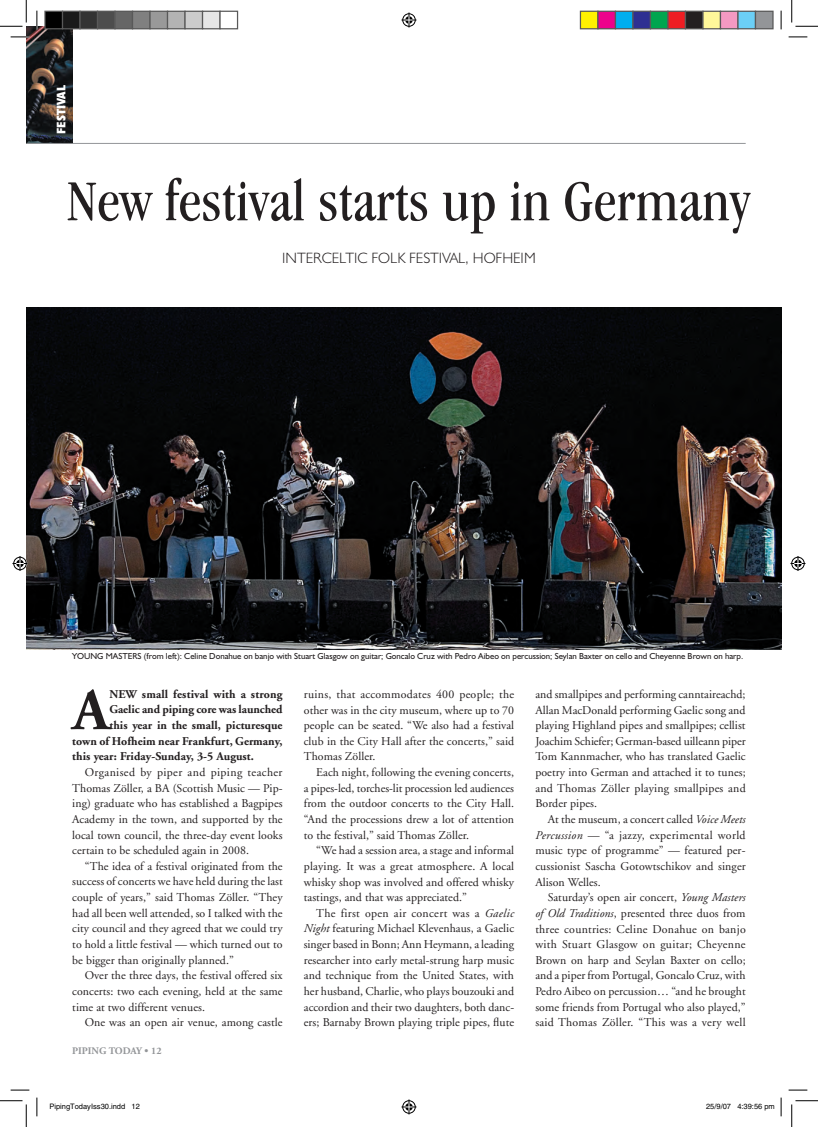
<style>
.page{position:relative;width:818px;height:1127px;background:#fff}
.page>*{position:absolute;margin:0;border:0;box-sizing:border-box;transform-origin:0 0}
.t1{font:condensed 60px "Garamond IT Cby BT";color:#231f20}
.t2{font:700 59px "Adobe Garamond";color:#231f20}
.t3{font:300 15px "Humanist 521 BT";color:#231f20}
.t4{font:700 condensed 12.5px "Humanist 521 BT Xtra";color:#fff}
.t5{font:11.88px/15.6px "Adobe Garamond";letter-spacing:.005em;color:#231f20;text-align:justify}
.t6{font:700 11.88px "Adobe Garamond";letter-spacing:.005em;color:#231f20}
.t7{font:700 10px "Adobe Garamond";color:#939598}
.t8{font:8.75px "Humanist 521 BT";color:#231f20}
.t9{font:7.5px "Helvetica";color:#000}
.s1{font-style:italic}
</style>
<div class="page">
<img style="left:26px;top:307px;width:755px;height:342px">
<img style="left:26px;top:26px;width:46px;height:117px">
<hr style="left:26px;top:143px;width:720px;height:1px;background:#939598">
<svg style="left:11px;top:36px;width:18px;height:2px"></svg>
<svg style="left:788px;top:36px;width:19px;height:2px"></svg>
<svg style="left:11px;top:1089px;width:18px;height:1px"></svg>
<svg style="left:788px;top:1089px;width:19px;height:1px"></svg>
<svg style="left:36px;top:11px;width:2px;height:18px"></svg>
<svg style="left:36px;top:1097px;width:2px;height:18px"></svg>
<svg style="left:780px;top:11px;width:2px;height:18px"></svg>
<svg style="left:0;top:0;width:27px;height:27px"></svg>
<svg style="left:0;top:1100px;width:27px;height:26px"></svg>
<svg style="left:791px;top:0;width:27px;height:27px"></svg>
<svg style="left:791px;top:1100px;width:27px;height:26px"></svg>
<svg style="left:401px;top:13px;width:15px;height:15px"></svg>
<svg style="left:401px;top:1099px;width:15px;height:15px"></svg>
<svg style="left:13px;top:556px;width:15px;height:15px"></svg>
<svg style="left:790px;top:556px;width:15px;height:15px"></svg>
<div style="left:45px;top:11px;width:18px;height:18px;background:#000"></div>
<div style="left:44px;top:11px;width:19px;height:18px;border:1px solid #595959"></div>
<div style="left:63px;top:11px;width:17px;height:18px;background:#1a1a1a"></div>
<div style="left:62px;top:11px;width:19px;height:18px;border:1px solid #595959"></div>
<div style="left:80px;top:11px;width:18px;height:18px;background:#333"></div>
<div style="left:79px;top:11px;width:19px;height:18px;border:1px solid #595959"></div>
<div style="left:98px;top:11px;width:17px;height:18px;background:#4d4d4d"></div>
<div style="left:97px;top:11px;width:19px;height:18px;border:1px solid #595959"></div>
<div style="left:115px;top:11px;width:18px;height:18px;background:#666"></div>
<div style="left:114px;top:11px;width:19px;height:18px;border:1px solid #595959"></div>
<div style="left:133px;top:11px;width:17px;height:18px;background:#808080"></div>
<div style="left:132px;top:11px;width:19px;height:18px;border:1px solid #595959"></div>
<div style="left:150px;top:11px;width:18px;height:18px;background:#999"></div>
<div style="left:149px;top:11px;width:19px;height:18px;border:1px solid #595959"></div>
<div style="left:168px;top:11px;width:17px;height:18px;background:#b3b3b3"></div>
<div style="left:167px;top:11px;width:19px;height:18px;border:1px solid #595959"></div>
<div style="left:185px;top:11px;width:18px;height:18px;background:#ccc"></div>
<div style="left:184px;top:11px;width:19px;height:18px;border:1px solid #595959"></div>
<div style="left:203px;top:11px;width:17px;height:18px;background:#e6e6e6"></div>
<div style="left:202px;top:11px;width:19px;height:18px;border:1px solid #595959"></div>
<div style="left:219px;top:11px;width:19px;height:18px;border:1px solid #595959"></div>
<div style="left:580px;top:11px;width:18px;height:18px;background:#fff101"></div>
<div style="left:580px;top:11px;width:18px;height:18px;border:1px solid #595959"></div>
<div style="left:598px;top:11px;width:17px;height:18px;background:#ed028c"></div>
<div style="left:597px;top:11px;width:19px;height:18px;border:1px solid #595959"></div>
<div style="left:615px;top:11px;width:18px;height:18px;background:#00aeef"></div>
<div style="left:615px;top:11px;width:18px;height:18px;border:1px solid #595959"></div>
<div style="left:633px;top:11px;width:17px;height:18px;background:#2e3092"></div>
<div style="left:632px;top:11px;width:19px;height:18px;border:1px solid #595959"></div>
<div style="left:650px;top:11px;width:18px;height:18px;background:#00a54f"></div>
<div style="left:650px;top:11px;width:18px;height:18px;border:1px solid #595959"></div>
<div style="left:668px;top:11px;width:17px;height:18px;background:#ee1d23"></div>
<div style="left:667px;top:11px;width:19px;height:18px;border:1px solid #595959"></div>
<div style="left:685px;top:11px;width:18px;height:18px;background:#231f20"></div>
<div style="left:685px;top:11px;width:18px;height:18px;border:1px solid #595959"></div>
<div style="left:703px;top:11px;width:17px;height:18px;background:#fff79a"></div>
<div style="left:702px;top:11px;width:19px;height:18px;border:1px solid #595959"></div>
<div style="left:720px;top:11px;width:18px;height:18px;background:#f499c2"></div>
<div style="left:720px;top:11px;width:18px;height:18px;border:1px solid #595959"></div>
<div style="left:738px;top:11px;width:17px;height:18px;background:#6bcff6"></div>
<div style="left:737px;top:11px;width:19px;height:18px;border:1px solid #595959"></div>
<div style="left:755px;top:11px;width:18px;height:18px;background:#939598"></div>
<div style="left:755px;top:11px;width:18px;height:18px;border:1px solid #595959"></div>
<svg style="left:780px;top:1097px;width:2px;height:18px"></svg>
<p class="t4" style="left:53px;top:134px;width:50px;rotate:-90deg">FESTIVAL</p>
<h1 class="t1" style="left:67px;top:167px;width:685px">New festival starts up in Germany</h1>
<p class="t3" style="left:282px;top:248px;width:255px">INTERCELTIC FOLK FESTIVAL, HOFHEIM</p>
<p class="t8" style="left:72px;top:650px;width:672px">YOUNG MASTERS (from left): Celine Donahue on banjo with Stuart Glasgow on guitar; Goncalo Cruz with Pedro Aibeo on percussion; Seylan Baxter on cello and Cheyenne Brown on harp.</p>
<h2 class="t2" style="left:72px;top:678px;width:38px">A</h2>
<p class="t6" style="left:109px;top:687px;width:175px">NEW small festival with a strong</p>
<p class="t6" style="left:109px;top:703px;width:175px">Gaelic and piping core was launched</p>
<p class="t6" style="left:109px;top:718px;width:175px">this year in the small, picturesque</p>
<p class="t6" style="left:72px;top:734px;width:212px">town of Hofheim near Frankfurt, Germany,</p>
<p class="t6" style="left:72px;top:750px;width:183px">this year: Friday-Sunday, 3-5 August.</p>
<p class="t5" style="left:72px;top:764px;width:212px;text-indent:12px">Organised by piper and piping teacher Thomas Zöller, a BA (Scottish Music — Pip&shy;ing) graduate who has established a Bagpipes Academy in the town, and supported by the local town council, the three-day event looks certain to be scheduled again in 2008.</p>
<p class="t5" style="left:72px;top:858px;width:212px;text-indent:12px">“The idea of a festival originated from the success of concerts we have held during the last couple of years,” said Thomas Zöller. “They had all been well attended, so I talked with the city council and they agreed that we could try to hold a little festival — which turned out to be bigger than originally planned.”</p>
<p class="t5" style="left:72px;top:967px;width:212px;text-indent:12px">Over the three days, the festival offered six concerts: two each evening, held at the same time at two different venues.</p>
<p class="t5" style="left:85px;top:1014px;width:199px">One was an open air venue, among castle</p>
<p class="t7" style="left:72px;top:1045px;width:91px">PIPING TODAY • 12</p>
<p class="t5" style="left:304px;top:686px;width:212px">ruins, that accommodates 400 people; the other was in the city museum, where up to 70 people can be seated. “We also had a festival club in the City Hall after the concerts,” said Thomas Zöller.</p>
<p class="t5" style="left:304px;top:764px;width:212px;text-indent:12px">Each night, following the evening concerts, a pipes-led, torches-lit procession led audiences from the outdoor concerts to the City Hall. “And the processions drew a lot of attention to the festival,” said Thomas Zöller.</p>
<p class="t5" style="left:304px;top:842px;width:212px;text-indent:12px">“We had a session area, a stage and informal playing. It was a great atmosphere. A local whisky shop was involved and offered whisky tastings, and that was appreciated.”</p>
<p class="t5" style="left:304px;top:905px;width:212px;text-indent:12px">The first open air concert was a <span class="s1">Gaelic Night</span> featuring Michael Klevenhaus, a Gaelic singer based in Bonn; Ann Heymann, a leading researcher into early metal-strung harp music and technique from the United States, with her husband, Charlie, who plays bouzouki and accordion and their two daughters, both danc&shy;ers; Barnaby Brown playing triple pipes, flute</p>
<p class="t5" style="left:535px;top:686px;width:212px">and smallpipes and performing canntaireachd; Allan MacDonald performing Gaelic song and playing Highland pipes and smallpipes; cellist Joachim Schiefer; German-based uilleann piper Tom Kannmacher, who has translated Gaelic poetry into German and attached it to tunes; and Thomas Zöller playing smallpipes and Border pipes.</p>
<p class="t5" style="left:535px;top:811px;width:212px;text-indent:12px">At the museum, a concert called <span class="s1">Voice Meets Percussion</span> — “a jazzy, experimental world music type of programme” — featured per&shy;cussionist Sascha Gotowtschikov and singer Alison Welles.</p>
<p class="t5" style="left:535px;top:889px;width:212px;text-indent:12px">Saturday’s open air concert, <span class="s1">Young Masters of Old Traditions</span>, presented three duos from three countries: Celine Donahue on banjo with Stuart Glasgow on guitar; Cheyenne Brown on harp and Seylan Baxter on cello; and a piper from Portugal, Goncalo Cruz, with Pedro Aibeo on percussion… “and he brought some friends from Portugal who also played,” said Thomas Zöller. “This was a very well</p>
<p class="t9" style="left:49px;top:1101px;width:92px">PipingTodayIss30.indd 12</p>
<p class="t9" style="left:706px;top:1101px;width:70px">25/9/07 4:39:56 pm</p>
</div>
